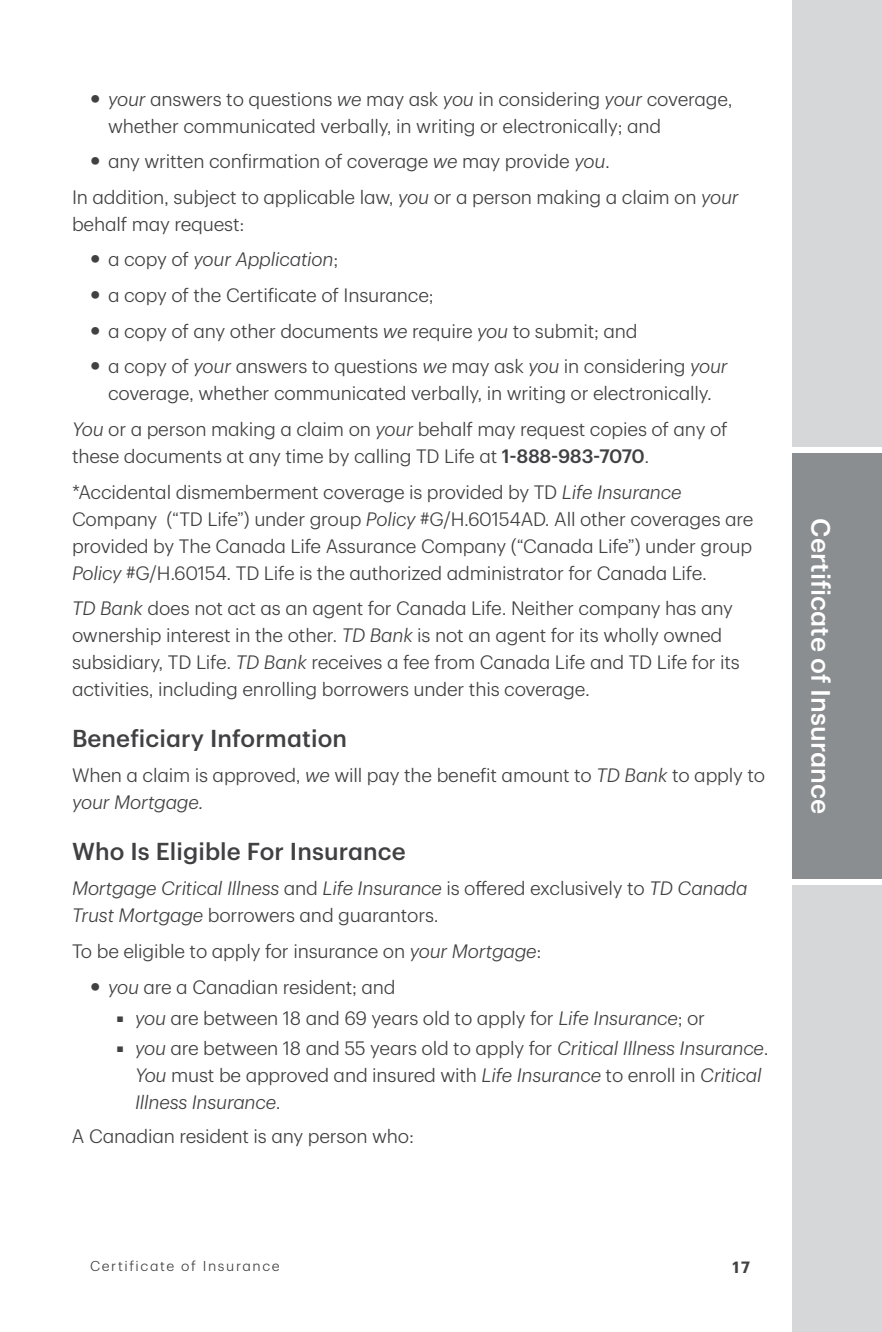
<style>
.page{position:relative;width:882px;height:1332px;background:#fff}
.page>*{position:absolute;margin:0;border:0;box-sizing:border-box;transform-origin:0 0}
.t1{font:500 26px "TD Graphik";color:#fff}
.t2{font:500 24px "TD Graphik";letter-spacing:.005em;color:#414042}
.t3{font:300 19px/27px "TD Graphik";letter-spacing:-.01em;color:#414042}
.t4{font:italic 300 19px/27px "TD Graphik";letter-spacing:-.01em;color:#414042}
.t5{font:600 16px "TD Graphik";color:#414042}
.t6{font:300 14px "TD Graphik";letter-spacing:.115em;color:#414042}
.s1{font-weight:500;font-size:30px}
.s2{font-style:italic}
.s3{font-weight:500;font-style:normal;font-size:30px}
.s4{font-style:normal}
.s5{font-weight:500}
</style>
<div class="page">
<div style="left:792px;top:450px;width:90px;height:432px;background:#8b8e90"></div>
<div style="left:792px;top:882px;width:90px;height:450px;background:#d5d7d8"></div>
<div style="left:792px;top:0;width:90px;height:450px;background:#d5d7d8"></div>
<div style="left:792px;top:447px;width:90px;height:6px;background:#fff"></div>
<div style="left:792px;top:879px;width:90px;height:6px;background:#fff"></div>
<p class="t3" style="left:108px;top:84px;width:626px;text-indent:-18px"><span class="s1">•</span> <span class="s2">your</span> answers to questions <span class="s2">we</span> may ask <span class="s2">you</span> in considering <span class="s2">your</span> coverage, whether communicated verbally, in writing or electronically; and</p>
<p class="t3" style="left:90px;top:146px;width:522px"><span class="s1">•</span> any written confirmation of coverage <span class="s2">we</span> may provide <span class="s2">you</span>.</p>
<p class="t3" style="left:72px;top:182px;width:668px">In addition, subject to applicable law, <span class="s2">you</span> or a person making a claim on <span class="s2">your </span>behalf may request:</p>
<p class="t4" style="left:90px;top:245px;width:250px"><span class="s3">•</span> <span class="s4">a copy of</span> your Application<span class="s4">;</span></p>
<p class="t3" style="left:90px;top:280px;width:345px"><span class="s1">•</span> a copy of the Certificate of Insurance;</p>
<p class="t3" style="left:90px;top:316px;width:549px"><span class="s1">•</span> a copy of any other documents <span class="s2">we</span> require <span class="s2">you</span> to submit; and</p>
<p class="t3" style="left:90px;top:351px;width:639px;text-align:center"><span class="s1">•</span> a copy of <span class="s2">your</span> answers to questions <span class="s2">we</span> may ask <span class="s2">you</span> in considering <span class="s2">your </span>coverage, whether communicated verbally, in writing or electronically.</p>
<p class="t3" style="left:72px;top:414px;width:657px"><span class="s2">You</span> or a person making a claim on <span class="s2">your</span> behalf may request copies of any of these documents at any time by calling TD Life at <span class="s5">1-888-983-7070</span>.</p>
<p class="t3" style="left:72px;top:477px;width:683px">*Accidental dismemberment coverage is provided by TD <span class="s2">Life Insurance </span>Company (“TD Life”) under group <span class="s2">Policy</span> #G/H.60154AD. All other coverages are provided by The Canada Life Assurance Company (“Canada Life”) under group <span class="s2">Policy</span> #G/H.60154. TD Life is the authorized administrator for Canada Life.</p>
<p class="t3" style="left:72px;top:593px;width:669px"><span class="s2">TD Bank</span> does not act as an agent for Canada Life. Neither company has any ownership interest in the other. <span class="s2">TD Bank</span> is not an agent for its wholly owned subsidiary, TD Life. <span class="s2">TD Bank</span> receives a fee from Canada Life and TD Life for its activities, including enrolling borrowers under this coverage.</p>
<h3 class="t2" style="left:72px;top:720px;width:277px">Beneficiary Information</h3>
<p class="t3" style="left:72px;top:760px;width:695px">When a claim is approved, <span class="s2">we</span> will pay the benefit amount to <span class="s2">TD Bank</span> to apply to <span class="s2">your Mortgage.</span></p>
<h3 class="t2" style="left:72px;top:833px;width:335px">Who Is Eligible For Insurance</h3>
<p class="t4" style="left:72px;top:873px;width:677px">Mortgage Critical Illness <span class="s4">and</span> Life Insurance <span class="s4">is ofered exclusively to</span> TD Canada<br>Trust Mortgage <span class="s4">borrowers and guarantors.</span></p>
<p class="t3" style="left:72px;top:936px;width:471px">To be eligible to apply for insurance on <span class="s2">your Mortgage</span>:</p>
<p class="t3" style="left:90px;top:972px;width:307px"><span class="s1">•</span> <span class="s2">you</span> are a Canadian resident; and</p>
<p class="t3" style="left:117px;top:1003px;width:590px">■ <span class="s2">you</span> are between 18 and 69 years old to apply for <span class="s2">Life Insurance</span>; or</p>
<p class="t3" style="left:135px;top:1033px;width:635px;text-indent:-18px">■ <span class="s2">you</span> are between 18 and 55 years old to apply for <span class="s2">Critical Illness Insurance</span>.<br><span class="s2">You</span> must be approved and insured with <span class="s2">Life Insurance</span> to enroll in <span class="s2">Critical<br>Illness Insurance</span>.</p>
<p class="t3" style="left:72px;top:1121px;width:344px">A Canadian resident is any person who:</p>
<h1 class="t1" style="left:841px;top:518px;width:297px;rotate:90deg">Certificate of Insurance</h1>
<p class="t6" style="left:90px;top:1256px;width:191px">Certificate of Insurance</p>
<p class="t5" style="left:732px;top:1255px;width:19px">17</p>
</div>
